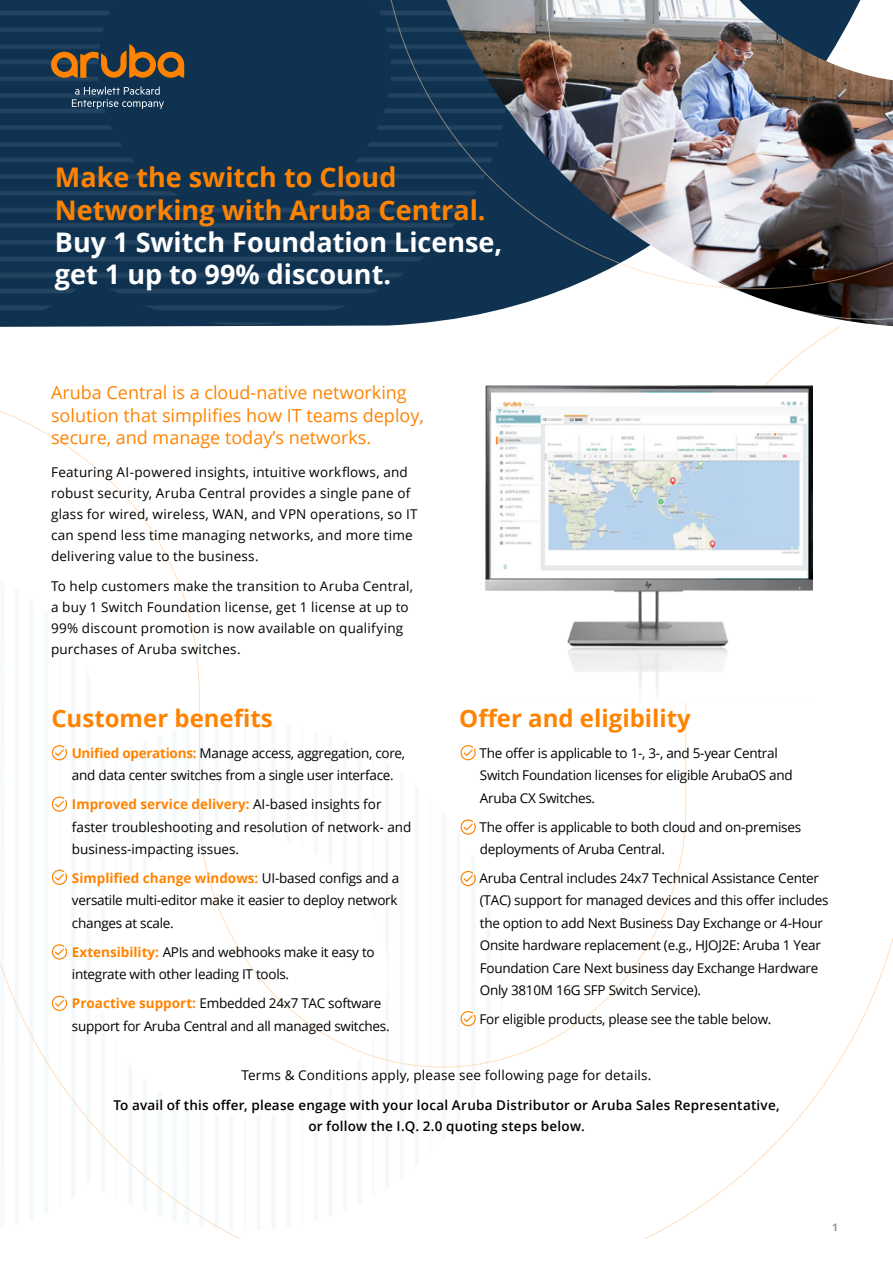
<style>
.page{position:relative;width:893px;height:1263px;background:#fff}
.page>*{position:absolute;margin:0;border:0;box-sizing:border-box;transform-origin:0 0}
.t1{font:700 27px/32.4px "Open Sans";color:#fff}
.t2{font:700 27px/32.4px "Open Sans";color:#ff8300}
.t3{font:700 24px "Open Sans";color:#ff8300}
.t4{font:18px/22.5px "Open Sans";color:#ff8300}
.t5{font:13.5px/22.5px "Open Sans";letter-spacing:-.02em;color:#000}
.t6{font:13.5px/21px "Open Sans";letter-spacing:.015em;color:#000}
.t7{font:600 13.5px/21px "Open Sans";letter-spacing:.015em;color:#000;text-align:center}
.t8{font:13.5px/22.5px "Open Sans";color:#000}
.t9{font:700 10.5px "Open Sans";color:#999899}
.s1{font-weight:700;color:#ff8300}
</style>
<div class="page">
<img style="left:0;top:579px;width:505px;height:652px">
<img style="left:0;top:0;width:447px;height:325px">
<img style="left:447px;top:289px;width:446px;height:37px">
<svg style="left:547px;top:289px;width:346px;height:31px"></svg>
<img style="left:381px;top:0;width:512px;height:289px">
<svg style="left:72px;top:87px;width:92px;height:22px;background:#3d5a72"></svg>
<svg style="left:51px;top:44px;width:133px;height:34px;background:#705331"></svg>
<img style="left:485px;top:385px;width:328px;height:317px">
<svg style="left:51px;top:744px;width:17px;height:17px"></svg>
<svg style="left:460px;top:744px;width:16px;height:17px"></svg>
<svg style="left:460px;top:818px;width:16px;height:18px"></svg>
<svg style="left:460px;top:870px;width:16px;height:17px"></svg>
<svg style="left:460px;top:1010px;width:16px;height:17px"></svg>
<svg style="left:51px;top:795px;width:17px;height:18px"></svg>
<svg style="left:51px;top:869px;width:17px;height:17px"></svg>
<svg style="left:51px;top:943px;width:17px;height:17px"></svg>
<svg style="left:51px;top:995px;width:17px;height:17px"></svg>
<h1 class="t2" style="left:55px;top:161px;width:432px">Make the switch to Cloud<br>Networking with Aruba Central.</h1>
<h1 class="t1" style="left:55px;top:225px;width:449px">Buy 1 Switch Foundation License, get 1 up to 99% discount.</h1>
<h3 class="t4" style="left:51px;top:381px;width:374px">Aruba Central is a cloud-native networking solution that simplifies how IT teams deploy, secure, and manage today’s networks.</h3>
<p class="t6" style="left:51px;top:461px;width:368px">Featuring AI-powered insights, intuitive workflows, and robust security, Aruba Central provides a single pane of glass for wired, wireless, WAN, and VPN operations, so IT can spend less time managing networks, and more time delivering value to the business.</p>
<p class="t6" style="left:51px;top:575px;width:364px">To help customers make the transition to Aruba Central, a buy 1 Switch Foundation license, get 1 license at up to 99% discount promotion is now available on qualifying purchases of Aruba switches.</p>
<h2 class="t3" style="left:51px;top:701px;width:223px">Customer benefits</h2>
<p class="t5" style="left:72px;top:741px;width:335px"><span class="s1">Unified operations:</span> Manage access, aggregation, core, and data center switches from a single user interface.</p>
<p class="t8" style="left:72px;top:792px;width:341px"><span class="s1">Improved service delivery:</span> AI-based insights for faster troubleshooting and resolution of network- and business-impacting issues.</p>
<p class="t5" style="left:72px;top:866px;width:329px"><span class="s1">Simplified change windows:</span> UI-based configs and a versatile multi-editor make it easier to deploy network changes at scale.</p>
<p class="t5" style="left:72px;top:940px;width:304px"><span class="s1">Extensibility:</span> APIs and webhooks make it easy to integrate with other leading IT tools.</p>
<p class="t5" style="left:72px;top:992px;width:319px"><span class="s1">Proactive support:</span> Embedded 24x7 TAC software support for Aruba Central and all managed switches.</p>
<h2 class="t3" style="left:459px;top:701px;width:233px">Offer and eligibility</h2>
<p class="t5" style="left:480px;top:741px;width:315px">The offer is applicable to 1-, 3-, and 5-year Central<br>Switch Foundation licenses for eligible ArubaOS and<br>Aruba CX Switches.</p>
<p class="t5" style="left:480px;top:815px;width:323px">The offer is applicable to both cloud and on-premises deployments of Aruba Central.</p>
<p class="t5" style="left:480px;top:866px;width:351px">Aruba Central includes 24x7 Technical Assistance Center (TAC) support for managed devices and this offer includes the option to add Next Business Day Exchange or 4-Hour Onsite hardware replacement (e.g., HJOJ2E: Aruba 1 Year Foundation Care Next business day Exchange Hardware Only 3810M 16G SFP Switch Service).</p>
<p class="t5" style="left:480px;top:1008px;width:293px">For eligible products, please see the table below.</p>
<p class="t6" style="left:241px;top:1064px;width:412px">Terms &amp; Conditions apply, please see following page for details.</p>
<p class="t7" style="left:113px;top:1094px;width:668px">To avail of this offer, please engage with your local Aruba Distributor or Aruba Sales Representative, or follow the I.Q. 2.0 quoting steps below.</p>
<p class="t9" style="left:832px;top:1219px;width:7px">1</p>
</div>
